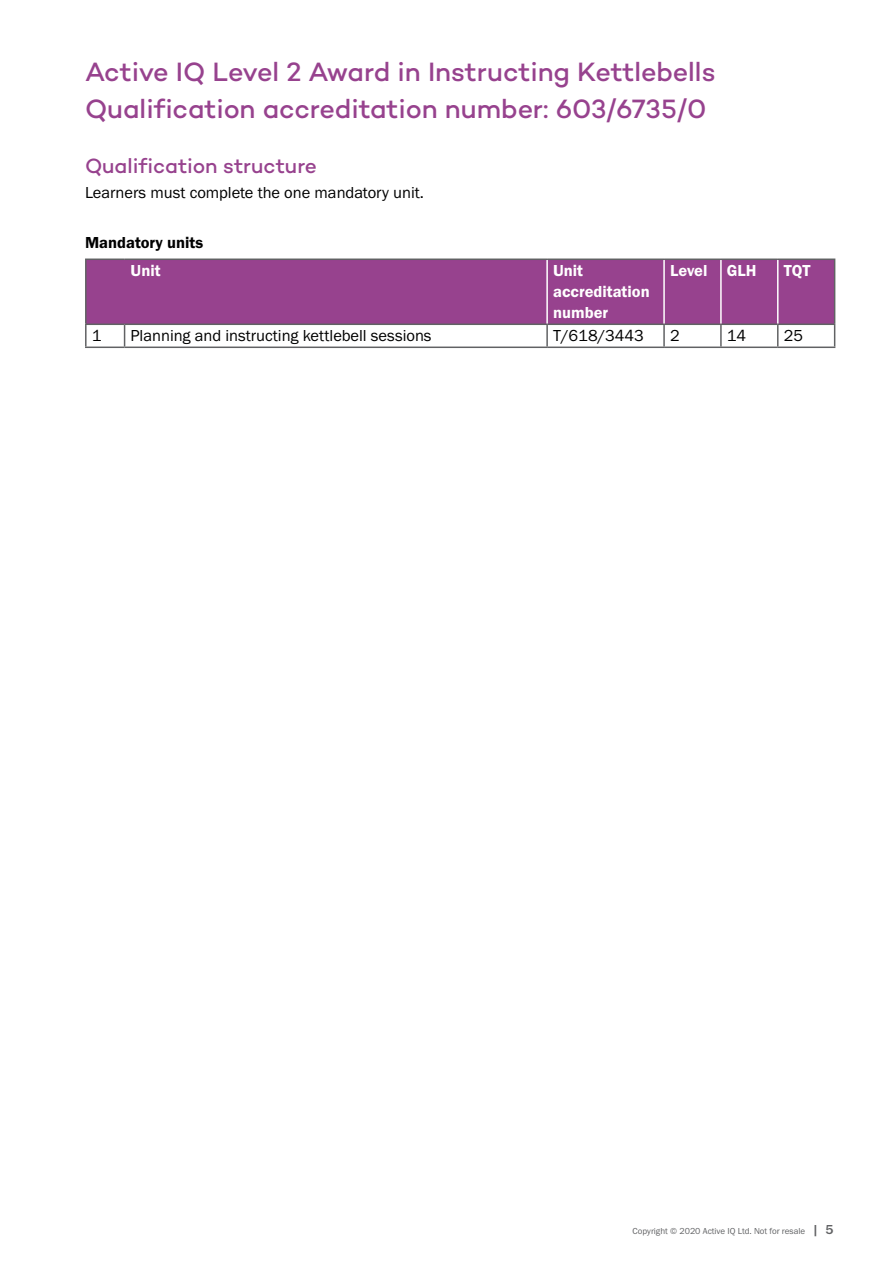
<style>
.page{position:relative;width:893px;height:1263px;background:#fff}
.page>*{position:absolute;margin:0;border:0;box-sizing:border-box;transform-origin:0 0}
.t1{font:500 27px/36.6px "Campton";letter-spacing:-.005em;color:#97428e}
.t2{font:500 21px "Campton";color:#97428e}
.t3{font:16.5px "Franklin Gothic URW Boo";color:#000}
.t4{font:16.5px/21px "Franklin Gothic URW Dem";color:#fff}
.t5{font:16.5px "Franklin Gothic URW Dem";color:#000}
.t6{font:9px "Franklin Gothic URW Boo";color:#616264}
.s1{font-family:"Franklin Gothic URW";font-weight:500;font-size:13.5px}
</style>
<div class="page">
<div style="left:87px;top:260px;width:747px;height:63px;background:#97428e"></div>
<hr style="left:85px;top:258px;width:40px;height:2px;background:#616264">
<hr style="left:85px;top:260px;width:2px;height:63px;background:#616264">
<hr style="left:125px;top:258px;width:422px;height:2px;background:#616264">
<hr style="left:547px;top:258px;width:117px;height:2px;background:#616264">
<hr style="left:664px;top:258px;width:57px;height:2px;background:#616264">
<hr style="left:721px;top:258px;width:57px;height:2px;background:#616264">
<hr style="left:778px;top:258px;width:57px;height:2px;background:#616264">
<hr style="left:85px;top:323px;width:40px;height:2px;background:#616264">
<hr style="left:85px;top:325px;width:2px;height:22px;background:#616264">
<hr style="left:125px;top:323px;width:422px;height:2px;background:#616264">
<svg style="left:124px;top:325px;width:1px;height:22px"></svg>
<hr style="left:547px;top:323px;width:117px;height:2px;background:#616264">
<hr style="left:546px;top:325px;width:2px;height:22px;background:#616264">
<hr style="left:664px;top:323px;width:57px;height:2px;background:#616264">
<hr style="left:663px;top:325px;width:2px;height:22px;background:#616264">
<hr style="left:721px;top:323px;width:57px;height:2px;background:#616264">
<hr style="left:720px;top:325px;width:2px;height:22px;background:#616264">
<hr style="left:778px;top:323px;width:57px;height:2px;background:#616264">
<svg style="left:777px;top:325px;width:1px;height:22px"></svg>
<svg style="left:834px;top:325px;width:1px;height:22px"></svg>
<hr style="left:85px;top:347px;width:40px;height:1px;background:#616264">
<hr style="left:125px;top:347px;width:422px;height:1px;background:#616264">
<hr style="left:547px;top:347px;width:117px;height:1px;background:#616264">
<hr style="left:664px;top:347px;width:57px;height:1px;background:#616264">
<hr style="left:721px;top:347px;width:57px;height:1px;background:#616264">
<hr style="left:778px;top:347px;width:57px;height:1px;background:#616264">
<hr style="left:546px;top:260px;width:2px;height:63px;background:#fff">
<hr style="left:663px;top:260px;width:2px;height:63px;background:#fff">
<hr style="left:720px;top:260px;width:2px;height:63px;background:#fff">
<hr style="left:777px;top:260px;width:1px;height:63px;background:#fff">
<hr style="left:834px;top:260px;width:1px;height:63px;background:#616264">
<h1 class="t1" style="left:85px;top:53px;width:632px">Active IQ Level 2 Award in Instructing Kettlebells<br>Qualification accreditation number: 603/6735/0</h1>
<p class="t2" style="left:85px;top:152px;width:233px">Qualification structure</p>
<p class="t3" style="left:85px;top:182px;width:340px">Learners must complete the one mandatory unit.</p>
<p class="t5" style="left:85px;top:233px;width:120px">Mandatory units</p>
<p class="t4" style="left:131px;top:260px;width:31px">Unit</p>
<p class="t4" style="left:553px;top:260px;width:98px">Unit accreditation number</p>
<p class="t4" style="left:670px;top:260px;width:88px">Level GLH</p>
<p class="t4" style="left:784px;top:260px;width:28px">TQT</p>
<p class="t3" style="left:92px;top:326px;width:11px">1</p>
<p class="t3" style="left:131px;top:326px;width:303px">Planning and instructing kettlebell sessions</p>
<p class="t3" style="left:553px;top:326px;width:92px">T/618/3443</p>
<p class="t3" style="left:670px;top:326px;width:11px">2</p>
<p class="t3" style="left:727px;top:326px;width:21px">14</p>
<p class="t3" style="left:784px;top:326px;width:21px">25</p>
<p class="t6" style="left:633px;top:1226px;width:202px">Copyright © 2020 Active IQ Ltd. Not for resale <span class="s1">| 5</span></p>
</div>
